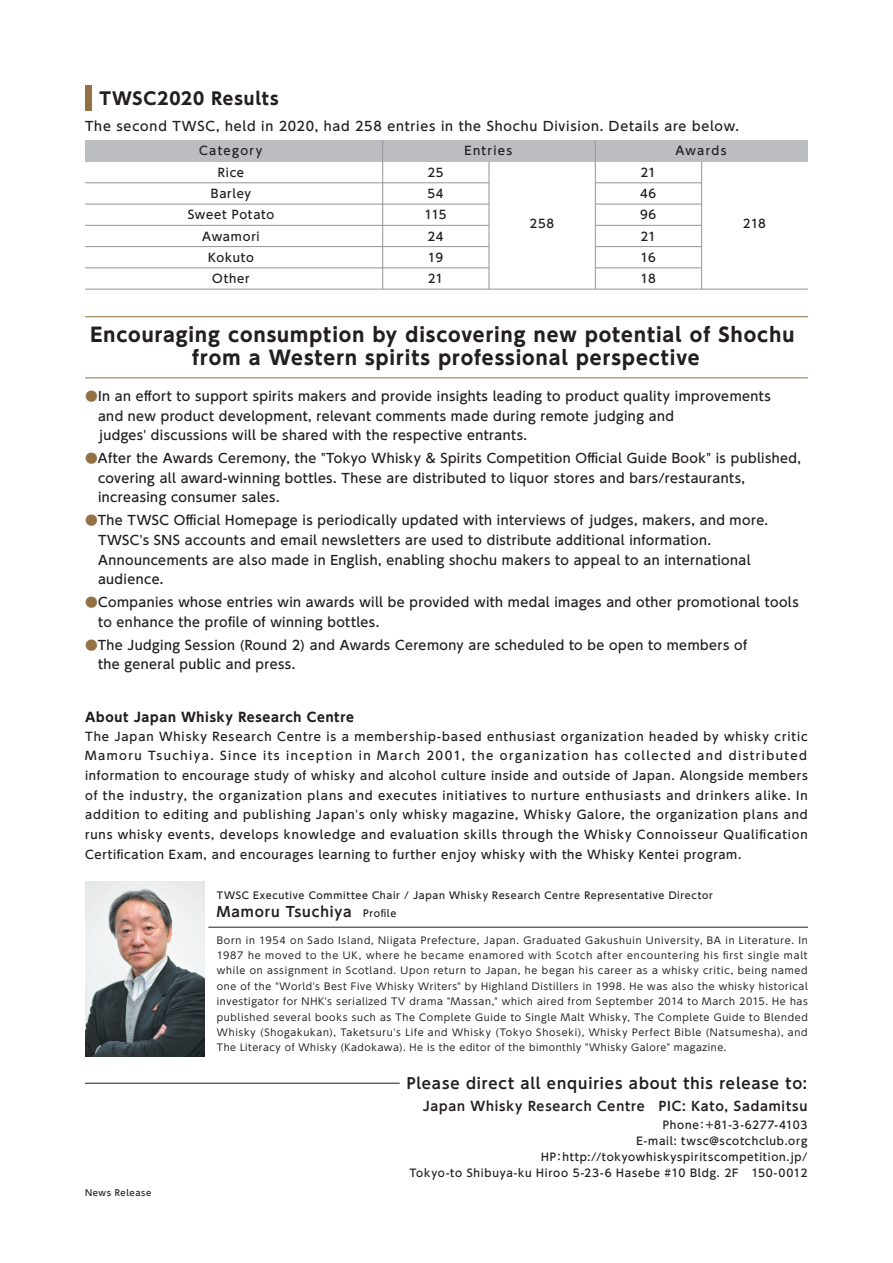
<style>
.page{position:relative;width:893px;height:1263px;background:#fff}
.page>*{position:absolute;margin:0;border:0;box-sizing:border-box;transform-origin:0 0}
.t1{font:700 19.2px/23.4px "UD Shin Go Pro";letter-spacing:.05em;color:#231f20;text-align:center}
.t2{font:700 16.95px "UD Shin Go Pro";letter-spacing:.05em;color:#231f20}
.t3{font:700 14.85px "UD Shin Go Pro De";letter-spacing:.06em;color:#231f20}
.t4{font:700 13.8px "UD Shin Go Pro De";letter-spacing:.065em;color:#231f20}
.t5{font:500 12.75px/19.6px "UD Shin Go Pro";letter-spacing:.035em;color:#231f20}
.t6{font:500 12.75px "UD Shin Go Pro";letter-spacing:.06em;color:#231f20}
.t7{font:700 12.75px "UD Shin Go Pro De";letter-spacing:.065em;color:#231f20}
.t8{font:700 12.75px "UD Shin Go Pro";letter-spacing:.055em;color:#231f20}
.t9{font:500 11.7px/21.3px "UD Shin Go Pro";letter-spacing:.06em;color:#231f20;text-align:justify}
.t10{font:500 11.7px "UD Shin Go Pro";letter-spacing:.115em;color:#231f20}
.t11{font:500 11.7px/21.3px "UD Shin Go Pro";letter-spacing:.005em;color:#231f20}
.t12{font:500 10.65px/15.9px "UD Shin Go Pro";letter-spacing:.07em;color:#231f20;text-align:right}
.t13{font:9.6px/15.5px "UD Shin Go Pro";letter-spacing:.06em;color:#231f20;text-align:justify}
.t14{font:500 9.6px "UD Shin Go Pro";letter-spacing:.07em;color:#231f20}
.t15{font:500 8.55px "UD Shin Go Pro";letter-spacing:.07em;color:#231f20}
.s1{color:#937144}
.s2{font-family:"UD Shin Go Pro";font-weight:500;font-size:9.6px}
</style>
<div class="page">
<img style="left:85px;top:882px;width:119px;height:174px">
<div style="left:85px;top:140px;width:723px;height:22px;background:#bcbdc0"></div>
<div style="left:85px;top:85px;width:6px;height:26px;background:#937144"></div>
<hr style="left:85px;top:289px;width:723px;height:1px;background:#939598">
<hr style="left:85px;top:268px;width:404px;height:1px;background:#939598">
<hr style="left:382px;top:140px;width:1px;height:149px;background:#939598">
<hr style="left:85px;top:246px;width:404px;height:1px;background:#939598">
<hr style="left:85px;top:225px;width:404px;height:1px;background:#939598">
<hr style="left:85px;top:204px;width:404px;height:1px;background:#939598">
<hr style="left:85px;top:183px;width:404px;height:1px;background:#939598">
<hr style="left:85px;top:377px;width:723px;height:1px;background:#937144">
<hr style="left:85px;top:316px;width:723px;height:1px;background:#937144">
<hr style="left:489px;top:162px;width:1px;height:127px;background:#939598">
<hr style="left:595px;top:140px;width:1px;height:149px;background:#939598">
<hr style="left:701px;top:162px;width:1px;height:127px;background:#939598">
<hr style="left:595px;top:268px;width:107px;height:1px;background:#939598">
<hr style="left:595px;top:246px;width:107px;height:1px;background:#939598">
<hr style="left:595px;top:225px;width:107px;height:1px;background:#939598">
<hr style="left:595px;top:204px;width:107px;height:1px;background:#939598">
<hr style="left:595px;top:183px;width:107px;height:1px;background:#939598">
<hr style="left:85px;top:1083px;width:315px;height:1px;background:#231f20">
<hr style="left:208px;top:927px;width:600px;height:1px;background:#231f20">
<h2 class="t2" style="left:100px;top:85px;width:180px">TWSC2020 Results</h2>
<p class="t6" style="left:85px;top:116px;width:656px">The second TWSC, held in 2020, had 258 entries in the Shochu Division. Details are below.</p>
<p class="t10" style="left:199px;top:141px;width:65px">Category</p>
<p class="t10" style="left:465px;top:141px;width:49px">Entries</p>
<p class="t9" style="left:675px;top:140px;width:53px">Awards</p>
<p class="t9" style="left:188px;top:161px;width:88px;text-align:center">Rice<br>Barley<br>Sweet Potato<br>Awamori<br>Kokuto<br>Other</p>
<p class="t11" style="left:424px;top:161px;width:24px">25<br>54<br>115<br>24<br>19<br>21</p>
<p class="t9" style="left:640px;top:161px;width:18px">21<br>46<br>96<br>21<br>16<br>18</p>
<p class="t9" style="left:743px;top:213px;width:25px">218</p>
<p class="t9" style="left:530px;top:213px;width:26px">258</p>
<h1 class="t1" style="left:90px;top:322px;width:705px">Encouraging consumption by discovering new potential of Shochu from a Western spirits professional perspective</h1>
<p class="t5" style="left:85px;top:386px;width:687px"><span class="s1">●</span>In an effort to support spirits makers and provide insights leading to product quality improvements　and new product development, relevant comments made during remote judging and<br>　judges' discussions will be shared with the respective entrants.</p>
<p class="t5" style="left:85px;top:448px;width:718px"><span class="s1">●</span>After the Awards Ceremony, the "Tokyo Whisky &amp; Spirits Competition Official Guide Book" is published,　covering all award-winning bottles. These are distributed to liquor stores and bars/restaurants,　increasing consumer sales.</p>
<p class="t5" style="left:85px;top:510px;width:685px"><span class="s1">●</span>The TWSC Official Homepage is periodically updated with interviews of judges, makers, and more.　TWSC's SNS accounts and email newsletters are used to distribute additional information.　Announcements are also made in English, enabling shochu makers to appeal to an international　audience.</p>
<p class="t5" style="left:85px;top:592px;width:715px"><span class="s1">●</span>Companies whose entries win awards will be provided with medal images and other promotional tools　to enhance the profile of winning bottles.</p>
<p class="t5" style="left:85px;top:635px;width:664px"><span class="s1">●</span>The Judging Session (Round 2) and Awards Ceremony are scheduled to be open to members of　the general public and press.</p>
<p class="t8" style="left:85px;top:706px;width:271px">About Japan Whisky Research Centre</p>
<p class="t9" style="left:85px;top:726px;width:724px;line-height:19.6px">The Japan Whisky Research Centre is a membership-based enthusiast organization headed by whisky critic Mamoru Tsuchiya. Since its inception in March 2001, the organization has collected and distributed information to encourage study of whisky and alcohol culture inside and outside of Japan. Alongside members of the industry, the organization plans and executes initiatives to nurture enthusiasts and drinkers alike. In addition to editing and publishing Japan's only whisky magazine, Whisky Galore, the organization plans and runs whisky events, develops knowledge and evaluation skills through the Whisky Connoisseur Qualification Certification Exam, and encourages learning to further enjoy whisky with the Whisky Kentei program.</p>
<p class="t14" style="left:217px;top:887px;width:498px">TWSC Executive Committee Chair / Japan Whisky Research Centre Representative Director</p>
<p class="t4" style="left:217px;top:901px;width:181px">Mamoru Tsuchiya <span class="s2">Profile</span></p>
<p class="t13" style="left:217px;top:932px;width:592px">Born in 1954 on Sado Island, Niigata Prefecture, Japan. Graduated Gakushuin University, BA in Literature. In 1987 he moved to the UK, where he became enamored with Scotch after encountering his first single malt while on assignment in Scotland. Upon return to Japan, he began his career as a whisky critic, being named one of the "World's Best Five Whisky Writers" by Highland Distillers in 1998. He was also the whisky historical investigator for NHK's serialized TV drama "Massan," which aired from September 2014 to March 2015. He has published several books such as The Complete Guide to Single Malt Whisky, The Complete Guide to Blended Whisky (Shogakukan), Taketsuru's Life and Whisky (Tokyo Shoseki), Whisky Perfect Bible (Natsumesha), and The Literacy of Whisky (Kadokawa). He is the editor of the bimonthly "Whisky Galore" magazine.</p>
<p class="t15" style="left:85px;top:1186px;width:68px">News Release</p>
<p class="t3" style="left:407px;top:1071px;width:402px">Please direct all enquiries about this release to:</p>
<p class="t7" style="left:423px;top:1096px;width:386px">Japan Whisky Research Centre　PIC: Kato, Sadamitsu</p>
<p class="t12" style="left:409px;top:1116px;width:399px">Phone：+81-3-6277-4103<br>E-mail: twsc@scotchclub.org<br>HP：http://tokyowhiskyspiritscompetition.jp/<br>Tokyo-to Shibuya-ku Hiroo 5-23-6 Hasebe #10 Bldg. 2F 150-0012</p>
</div>
